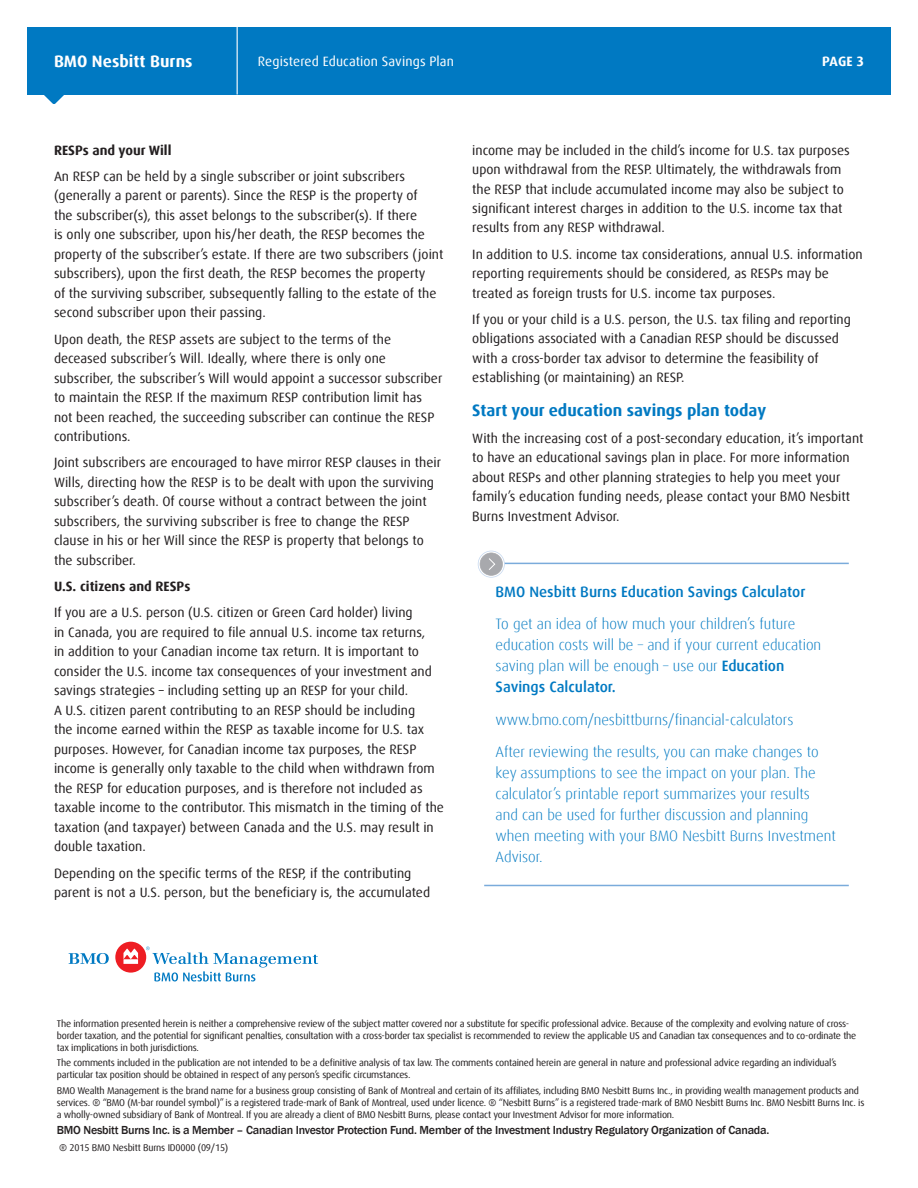
<style>
.page{position:relative;width:918px;height:1188px;background:#fff}
.page>*{position:absolute;margin:0;border:0;box-sizing:border-box;transform-origin:0 0}
.t1{font:700 16.5px "Yrkytq Dax Offc Pro";color:#0079c2}
.t2{font:700 16.5px "Yrkytq Dax Offc Pro";letter-spacing:.005em;color:#fff}
.t3{font:300 15px/21px "Vngjfq Dax Offc Pro";color:#0079c2}
.t4{font:300 15px "Crrbht Dax Offc Pro";color:#0079c2}
.t5{font:500 15px "Xvfxlk Dax Offc Pro";color:#0079c2}
.t6{font:13.5px/19.5px "Gsfcqw Dax Offc Pro";color:#231f20}
.t7{font:13.5px/19.5px "Nxtgxt Dax Offc Pro";color:#231f20}
.t8{font:700 13.5px "Yrkytq Dax Offc Pro";color:#231f20}
.t9{font:13.5px "Nxtgxt Dax Offc Pro";letter-spacing:.01em;color:#fff}
.t10{font:700 13.5px "Yrkytq Dax Offc Pro";color:#fff}
.t11{font:500 12px "Xcyxsr Franklin Gothic";letter-spacing:-.02em;color:#231f20}
.t12{font:9.75px/12px "Gsfcqw Dax Offc Pro";letter-spacing:-.02em;color:#231f20}
.s1{font-family:"Nxtgxt Dax Offc Pro"}
.s2{font-family:"Gsfcqw Dax Offc Pro"}
.s3{font-family:"Xvfxlk Dax Offc Pro";font-weight:500}
</style>
<div class="page">
<div style="left:27px;top:27px;width:864px;height:67px;background:#0079c2"></div>
<svg style="left:43px;top:94px;width:22px;height:10px"></svg>
<hr style="left:237px;top:27px;width:1px;height:67px;background:#fff">
<svg style="left:69px;top:953px;width:40px;height:11px"></svg>
<div style="left:115px;top:942px;width:31px;height:31px;background:#ee1d23;border-radius:50%"></div>
<svg style="left:123px;top:949px;width:15px;height:15px"></svg>
<svg style="left:146px;top:946px;width:172px;height:35px"></svg>
<hr style="left:484px;top:563px;width:365px;height:1px;background:#7aabdb">
<svg style="left:478px;top:551px;width:27px;height:27px"></svg>
<hr style="left:484px;top:885px;width:365px;height:1px;background:#7aabdb">
<p class="t2" style="left:54px;top:51px;width:140px">BMO Nesbitt Burns</p>
<p class="t9" style="left:258px;top:53px;width:198px">Registered Education Savings Plan</p>
<p class="t10" style="left:822px;top:53px;width:43px">PAGE 3</p>
<h3 class="t8" style="left:54px;top:141px;width:119px">RESPs and your Will</h3>
<p class="t6" style="left:54px;top:167px;width:391px"><span class="s1">An RESP can be held by a single subscriber or joint subscribers </span>(generally a parent or parents). Since the RESP is the property of<br>the subscriber(s), this asset belongs to the subscriber(s). If there<br>is only one subscriber, upon his/her death, the RESP becomes the property of the subscriber’s estate. If there are two subscribers (joint subscribers), upon the first death, the RESP becomes the property<br>of the surviving subscriber, subsequently falling to the estate of the <span class="s1">second subscriber upon their passing.</span></p>
<p class="t7" style="left:54px;top:329px;width:390px"><span class="s2">Upon death, the RESP assets are subject to the terms of the </span>deceased subscriber’s Will. Ideally, where there is only one subscriber, the subscriber’s Will would appoint a successor subscriber <span class="s2">to maintain the RESP. If the maximum RESP contribution limit has </span>not been reached, the succeeding subscriber can continue the RESP contributions.</p>
<p class="t7" style="left:54px;top:453px;width:389px">Joint subscribers are encouraged to have mirror RESP clauses in their Wills, directing how the RESP is to be dealt with upon the surviving <span class="s2">subscriber’s death. Of course without a contract between the joint subscribers, the surviving subscriber is free to change the RESP </span>clause in his or her Will since the RESP is property that belongs to the subscriber.</p>
<h3 class="t8" style="left:54px;top:578px;width:138px">U.S. citizens and RESPs</h3>
<p class="t6" style="left:54px;top:603px;width:391px">If you are a U.S. person (U.S. citizen or Green Card holder) living<br>in Canada, you are required to file annual U.S. income tax returns,<br><span class="s1">in addition to your Canadian income tax return. It is important to </span>consider the U.S. income tax consequences of your investment and savings strategies – including setting up an RESP for your child.<br>A U.S. citizen parent contributing to an RESP should be including<br>the income earned within the RESP as taxable income for U.S. tax purposes. However, for Canadian income tax purposes, the RESP income is generally only taxable to the child when withdrawn from the RESP for education purposes, and is therefore not included as taxable income to the contributor. This mismatch in the timing of the taxation (and taxpayer) between Canada and the U.S. may result in <span class="s1">double taxation.</span></p>
<p class="t6" style="left:54px;top:863px;width:378px">Depending on the specific terms of the RESP, if the contributing parent is not a U.S. person, but the beneficiary is, the accumulated</p>
<p class="t6" style="left:472px;top:140px;width:379px">income may be included in the child’s income for U.S. tax purposes upon withdrawal from the RESP. Ultimately, the withdrawals from <span class="s1">the RESP that include accumulated income may also be subject to </span>significant interest charges in addition to the U.S. income tax that results from any RESP withdrawal.</p>
<p class="t6" style="left:472px;top:244px;width:392px">In addition to U.S. income tax considerations, annual U.S. information reporting requirements should be considered, as RESPs may be treated as foreign trusts for U.S. income tax purposes.</p>
<p class="t6" style="left:472px;top:310px;width:380px">If you or your child is a U.S. person, the U.S. tax filing and reporting <span class="s1">obligations associated with a Canadian RESP should be discussed </span>with a cross-border tax advisor to determine the feasibility of <span class="s1">establishing (or maintaining) an RESP.</span></p>
<h2 class="t1" style="left:472px;top:400px;width:295px">Start your education savings plan today</h2>
<p class="t6" style="left:472px;top:428px;width:393px">With the increasing cost of a post-secondary education, it’s important to have an educational savings plan in place. For more information <span class="s1">about RESPs and other planning strategies to help you meet your </span>family’s education funding needs, please contact your BMO Nesbitt <span class="s1">Burns Investment Advisor.</span></p>
<h2 class="t5" style="left:496px;top:582px;width:311px">BMO Nesbitt Burns Education Savings Calculator</h2>
<p class="t3" style="left:496px;top:614px;width:327px">To get an idea of how much your children’s future education costs will be – and if your current education saving plan will be enough – use our <span class="s3">Education Savings Calculator.</span></p>
<p class="t4" style="left:496px;top:710px;width:299px">www.bmo.com/nesbittburns/financial-calculators</p>
<p class="t3" style="left:496px;top:741px;width:342px">After reviewing the results, you can make changes to key assumptions to see the impact on your plan. The calculator’s printable report summarizes your results and can be used for further discussion and planning when meeting with your BMO Nesbitt Burns Investment Advisor.</p>
<p class="t12" style="left:57px;top:1018px;width:801px">The information presented herein is neither a comprehensive review of the subject matter covered nor a substitute for specific professional advice. Because of the complexity and evolving nature of cross&shy;border taxation, and the potential for significant penalties, consultation with a cross-border tax specialist is recommended to review the applicable US and Canadian tax consequences and to co-ordinate the <span class="s1">tax implications in both jurisdictions.</span></p>
<p class="t12" style="left:57px;top:1057px;width:781px">The comments included in the publication are not intended to be a definitive analysis of tax law. The comments contained herein are general in nature and professional advice regarding an individual’s particular tax position should be obtained in respect of any person’s specific circumstances.</p>
<p class="t12" style="left:57px;top:1084px;width:809px">BMO Wealth Management is the brand name for a business group consisting of Bank of Montreal and certain of its affiliates, including BMO Nesbitt Burns Inc., in providing wealth management products and services. ® “BMO (M-bar roundel symbol)” is a registered trade-mark of Bank of Montreal, used under licence. ® “Nesbitt Burns” is a registered trade-mark of BMO Nesbitt Burns Inc. BMO Nesbitt Burns Inc. is a wholly-owned subsidiary of Bank of Montreal. If you are already a client of BMO Nesbitt Burns, please contact your Investment Advisor for more information.</p>
<p class="t11" style="left:57px;top:1123px;width:714px">BMO Nesbitt Burns Inc. is a Member – Canadian Investor Protection Fund. Member of the Investment Industry Regulatory Organization of Canada.</p>
<p class="t12" style="left:59px;top:1142px;width:171px">® 2015 BMO Nesbitt Burns ID0000 (09/15)</p>
</div>
